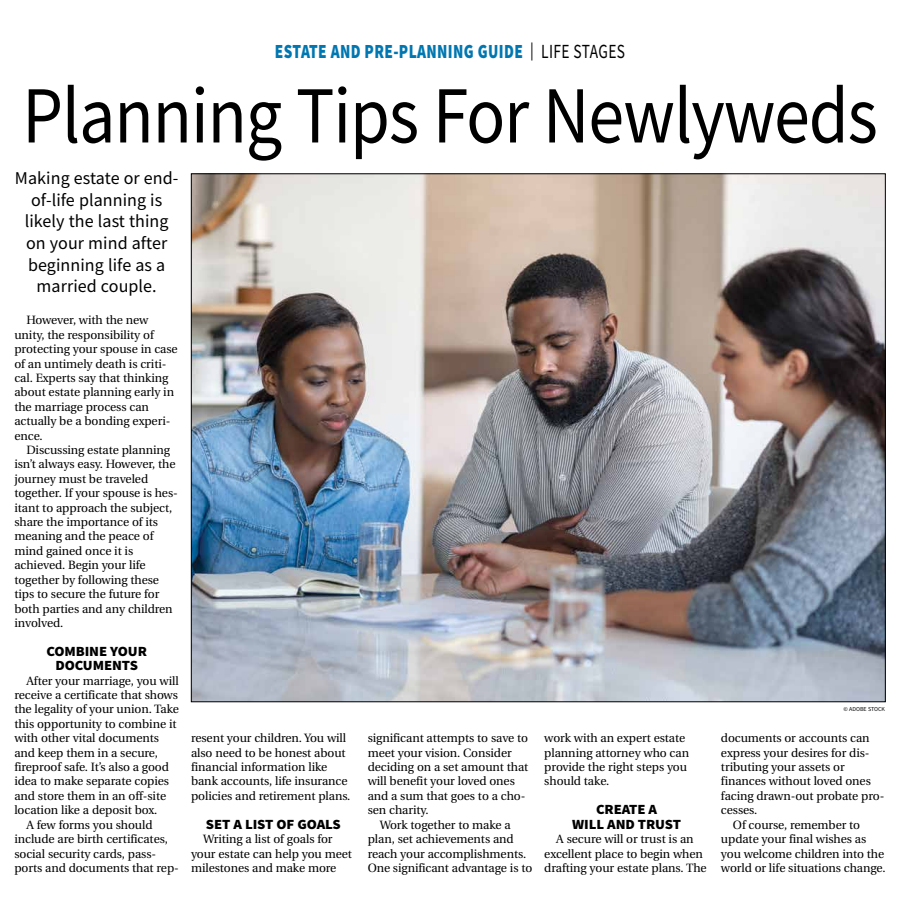
<style>
.page{position:relative;width:900px;height:908px;background:#fff}
.page>*{position:absolute;margin:0;border:0;box-sizing:border-box;transform-origin:0 0}
.t1{font:81px "Source Sans Pro";letter-spacing:-.015em;color:#000;scale:.89 1}
.t2{font:900 20px "Source Sans Pro";letter-spacing:.025em;color:#0077b1;scale:.77 1}
.t3{font:18px/21.6px "Source Sans Pro";letter-spacing:.005em;color:#000;text-align:center}
.t4{font:900 14px/14.4px "Source Sans Pro";letter-spacing:-.005em;color:#000;text-align:center;scale:1.05 1}
.t5{font:12px/14.4px "Utopia";letter-spacing:-.005em;color:#000}
.t6{font:6px "Source Sans Pro";color:#000}
.s1{font-weight:400;font-size:18px;color:#000}
.s2{font-weight:400;color:#000}
</style>
<div class="page">
<img style="left:193px;top:175px;width:691px;height:524px">
<h2 class="t2" style="left:275px;top:38px;width:456px">ESTATE AND PRE-PLANNING GUIDE <span class="s1">|</span> <span class="s2">LIFE STAGES</span></h2>
<h1 class="t1" style="left:22px;top:64px;width:963px">Planning Tips For Newlyweds</h1>
<h3 class="t3" style="left:15px;top:167px;width:165px">Making estate or end&shy;of-life planning is likely the last thing on your mind after beginning life as a married couple.</h3>
<p class="t5" style="left:14px;top:313px;width:165px;text-indent:12px">However, with the new unity, the responsibility of protecting your spouse in case of an untimely death is criti&shy;cal. Experts say that thinking about estate planning early in the marriage process can actually be a bonding experi&shy;ence.</p>
<p class="t5" style="left:14px;top:443px;width:165px;text-indent:12px">Discussing estate planning isn’t always easy. However, the journey must be traveled together. If your spouse is hes&shy;itant to approach the subject, share the importance of its meaning and the peace of mind gained once it is achieved. Begin your life together by following these tips to secure the future for both parties and any children involved.</p>
<p class="t4" style="left:47px;top:643px;width:97px">COMBINE YOUR<br>DOCUMENTS</p>
<p class="t5" style="left:26px;top:673px;width:154px">After your marriage, you will</p>
<p class="t5" style="left:14px;top:687px;width:165px">receive a certificate that shows</p>
<p class="t5" style="left:14px;top:702px;width:166px">the legality of your union. Take</p>
<p class="t5" style="left:14px;top:716px;width:164px">this opportunity to combine it</p>
<p class="t5" style="left:14px;top:731px;width:146px">with other vital documents</p>
<p class="t5" style="left:14px;top:745px;width:145px">and keep them in a secure,</p>
<p class="t5" style="left:14px;top:759px;width:156px">fireproof safe. It’s also a good</p>
<p class="t5" style="left:14px;top:774px;width:156px">idea to make separate copies</p>
<p class="t5" style="left:14px;top:788px;width:153px">and store them in an off-site</p>
<p class="t5" style="left:14px;top:803px;width:144px">location like a deposit box.</p>
<p class="t5" style="left:26px;top:817px;width:128px">A few forms you should</p>
<p class="t5" style="left:14px;top:831px;width:155px">include are birth certificates,</p>
<p class="t5" style="left:14px;top:846px;width:143px">social security cards, pass-</p>
<p class="t5" style="left:14px;top:860px;width:166px">ports and documents that rep-</p>
<p class="t5" style="left:191px;top:731px;width:161px">resent your children. You will also need to be honest about financial information like bank accounts, life insurance policies and retirement plans.</p>
<p class="t4" style="left:206px;top:816px;width:130px">SET A LIST OF GOALS</p>
<p class="t5" style="left:191px;top:831px;width:162px;text-indent:12px">Writing a list of goals for your estate can help you meet milestones and make more</p>
<p class="t5" style="left:368px;top:731px;width:162px">significant attempts to save to meet your vision. Consider deciding on a set amount that will benefit your loved ones and a sum that goes to a cho&shy;sen charity.</p>
<p class="t5" style="left:368px;top:817px;width:166px;text-indent:12px">Work together to make a plan, set achievements and reach your accomplishments.<br>One significant advantage is to</p>
<p class="t5" style="left:544px;top:731px;width:146px">work with an expert estate planning attorney who can provide the right steps you should take.</p>
<p class="t4" style="left:572px;top:802px;width:105px">CREATE A<br>WILL AND TRUST</p>
<p class="t5" style="left:544px;top:831px;width:164px;text-align:center">A secure will or trust is an excellent place to begin when drafting your estate plans. The</p>
<p class="t6" style="left:844px;top:705px;width:43px">© ADOBE STOCK</p>
<p class="t5" style="left:721px;top:731px;width:150px">documents or accounts can</p>
<p class="t5" style="left:721px;top:745px;width:150px">express your desires for dis-</p>
<p class="t5" style="left:721px;top:759px;width:125px">tributing your assets or</p>
<p class="t5" style="left:721px;top:774px;width:151px">finances without loved ones</p>
<p class="t5" style="left:721px;top:788px;width:165px">facing drawn-out probate pro-</p>
<p class="t5" style="left:721px;top:803px;width:38px">cesses.</p>
<p class="t5" style="left:733px;top:817px;width:129px">Of course, remember to</p>
<p class="t5" style="left:721px;top:831px;width:147px">update your final wishes as</p>
<p class="t5" style="left:721px;top:846px;width:165px">you welcome children into the</p>
<p class="t5" style="left:721px;top:860px;width:166px">world or life situations change.</p>
</div>
